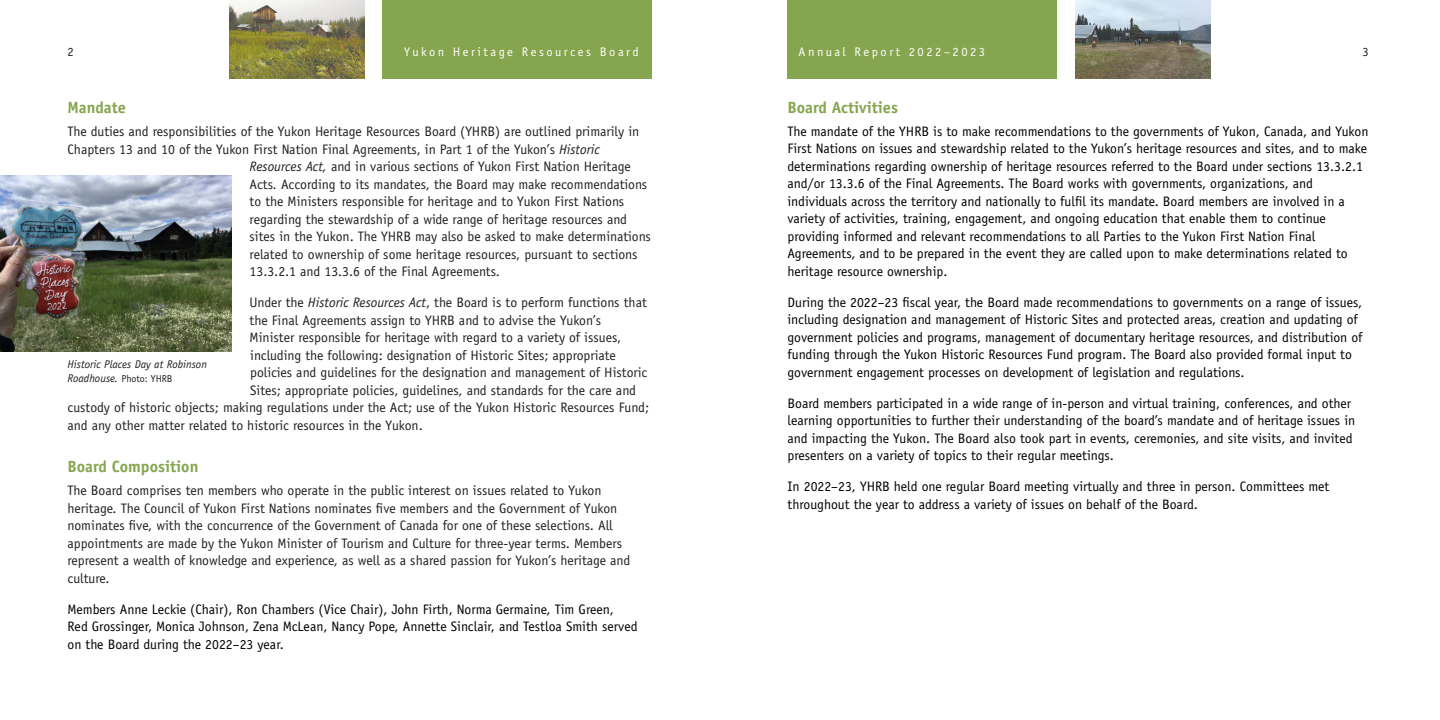
<style>
.page{position:relative;width:1440px;height:720px;background:#fff}
.page>*{position:absolute;margin:0;border:0;box-sizing:border-box;transform-origin:0 0}
.t1{font:700 16.25px "Officina Sans";color:#85a54e}
.t2{font:13.75px/17.5px "Officina Sans";color:#000}
.t3{font:13.75px/17.5px "Officina Sans";color:#231f20}
.t4{font:12.5px "Officina Sans";letter-spacing:.2em;color:#fff}
.t5{font:12.5px "Officina Sans";color:#231f20}
.t6{font:italic 11.25px/13.8px "Officina Sans";color:#231f20}
.s1{font-style:italic}
.s2{font-style:normal;font-size:10px}
</style>
<div class="page">
<div style="left:382px;top:0;width:270px;height:79px;background:#85a54e"></div>
<div style="left:788px;top:0;width:270px;height:79px;background:#85a54e"></div>
<img style="left:230px;top:0;width:135px;height:79px">
<img style="left:1076px;top:0;width:134px;height:79px">
<img style="left:0;top:176px;width:232px;height:175px">
<p class="t5" style="left:68px;top:47px;width:8px">2</p>
<p class="t4" style="left:404px;top:47px;width:236px">Yukon Heritage Resources Board</p>
<p class="t4" style="left:799px;top:47px;width:188px">Annual Report 2022–2023</p>
<p class="t5" style="left:1362px;top:47px;width:8px">3</p>
<p class="t1" style="left:68px;top:101px;width:60px">Mandate</p>
<p class="t3" style="left:68px;top:124px;width:573px">The duties and responsibilities of the Yukon Heritage Resources Board (YHRB) are outlined primarily in</p>
<p class="t3" style="left:68px;top:142px;width:534px">Chapters 13 and 10 of the Yukon First Nation Final Agreements, in Part 1 of the Yukon’s <span class="s1">Historic</span></p>
<p class="t3" style="left:250px;top:159px;width:383px"><span class="s1">Resources Act,</span> and in various sections of Yukon First Nation Heritage</p>
<p class="t3" style="left:250px;top:177px;width:399px">Acts<span class="s1">.</span> According to its mandates, the Board may make recommendations</p>
<p class="t3" style="left:250px;top:194px;width:376px">to the Ministers responsible for heritage and to Yukon First Nations</p>
<p class="t3" style="left:250px;top:212px;width:379px">regarding the stewardship of a wide range of heritage resources and</p>
<p class="t3" style="left:250px;top:229px;width:403px">sites in the Yukon. The YHRB may also be asked to make determinations</p>
<p class="t3" style="left:250px;top:247px;width:389px">related to ownership of some heritage resources, pursuant to sections</p>
<p class="t3" style="left:250px;top:264px;width:252px">13.3.2.1 and 13.3.6 of the Final Agreements.</p>
<p class="t3" style="left:250px;top:295px;width:399px">Under the <span class="s1">Historic Resources Act</span>, the Board is to perform functions that</p>
<p class="t3" style="left:250px;top:313px;width:353px">the Final Agreements assign to YHRB and to advise the Yukon’s</p>
<p class="t3" style="left:250px;top:330px;width:373px">Minister responsible for heritage with regard to a variety of issues,</p>
<p class="t3" style="left:250px;top:348px;width:367px">including the following: designation of Historic Sites; appropriate</p>
<p class="t3" style="left:250px;top:365px;width:399px">policies and guidelines for the designation and management of Historic</p>
<p class="t3" style="left:250px;top:383px;width:387px">Sites; appropriate policies, guidelines, and standards for the care and</p>
<p class="t3" style="left:68px;top:400px;width:583px">custody of historic objects; making regulations under the Act; use of the Yukon Historic Resources Fund;</p>
<p class="t3" style="left:68px;top:418px;width:357px">and any other matter related to historic resources in the Yukon.</p>
<p class="t1" style="left:68px;top:460px;width:132px">Board Composition</p>
<p class="t3" style="left:68px;top:483px;width:564px">The Board comprises ten members who operate in the public interest on issues related to Yukon heritage. The Council of Yukon First Nations nominates five members and the Government of Yukon nominates five, with the concurrence of the Government of Canada for one of these selections. All appointments are made by the Yukon Minister of Tourism and Culture for three-year terms. Members represent a wealth of knowledge and experience, as well as a shared passion for Yukon’s heritage and culture.</p>
<p class="t2" style="left:68px;top:602px;width:572px">Members Anne Leckie (Chair), Ron Chambers (Vice Chair), John Firth, Norma Germaine, Tim Green,<br>Red Grossinger, Monica Johnson, Zena McLean, Nancy Pope, Annette Sinclair, and Testloa Smith served on the Board during the 2022–23 year.</p>
<p class="t6" style="left:68px;top:358px;width:141px">Historic Places Day at Robinson<br>Roadhouse. <span class="s2">Photo: YHRB</span></p>
<p class="t1" style="left:788px;top:101px;width:112px">Board Activities</p>
<p class="t2" style="left:788px;top:124px;width:582px">The mandate of the YHRB is to make recommendations to the governments of Yukon, Canada, and Yukon First Nations on issues and stewardship related to the Yukon’s heritage resources and sites, and to make determinations regarding ownership of heritage resources referred to the Board under sections 13.3.2.1 and/or 13.3.6 of the Final Agreements. The Board works with governments, organizations, and individuals across the territory and nationally to fulfil its mandate. Board members are involved in a variety of activities, training, engagement, and ongoing education that enable them to continue providing informed and relevant recommendations to all Parties to the Yukon First Nation Final Agreements, and to be prepared in the event they are called upon to make determinations related to heritage resource ownership.</p>
<p class="t2" style="left:788px;top:295px;width:576px">During the 2022–23 fiscal year, the Board made recommendations to governments on a range of issues, including designation and management of Historic Sites and protected areas, creation and updating of government policies and programs, management of documentary heritage resources, and distribution of funding through the Yukon Historic Resources Fund program. The Board also provided formal input to government engagement processes on development of legislation and regulations.</p>
<p class="t2" style="left:788px;top:396px;width:569px">Board members participated in a wide range of in-person and virtual training, conferences, and other learning opportunities to further their understanding of the board’s mandate and of heritage issues in and impacting the Yukon. The Board also took part in events, ceremonies, and site visits, and invited presenters on a variety of topics to their regular meetings.</p>
<p class="t2" style="left:788px;top:479px;width:543px">In 2022–23, YHRB held one regular Board meeting virtually and three in person. Committees met throughout the year to address a variety of issues on behalf of the Board.</p>
</div>
